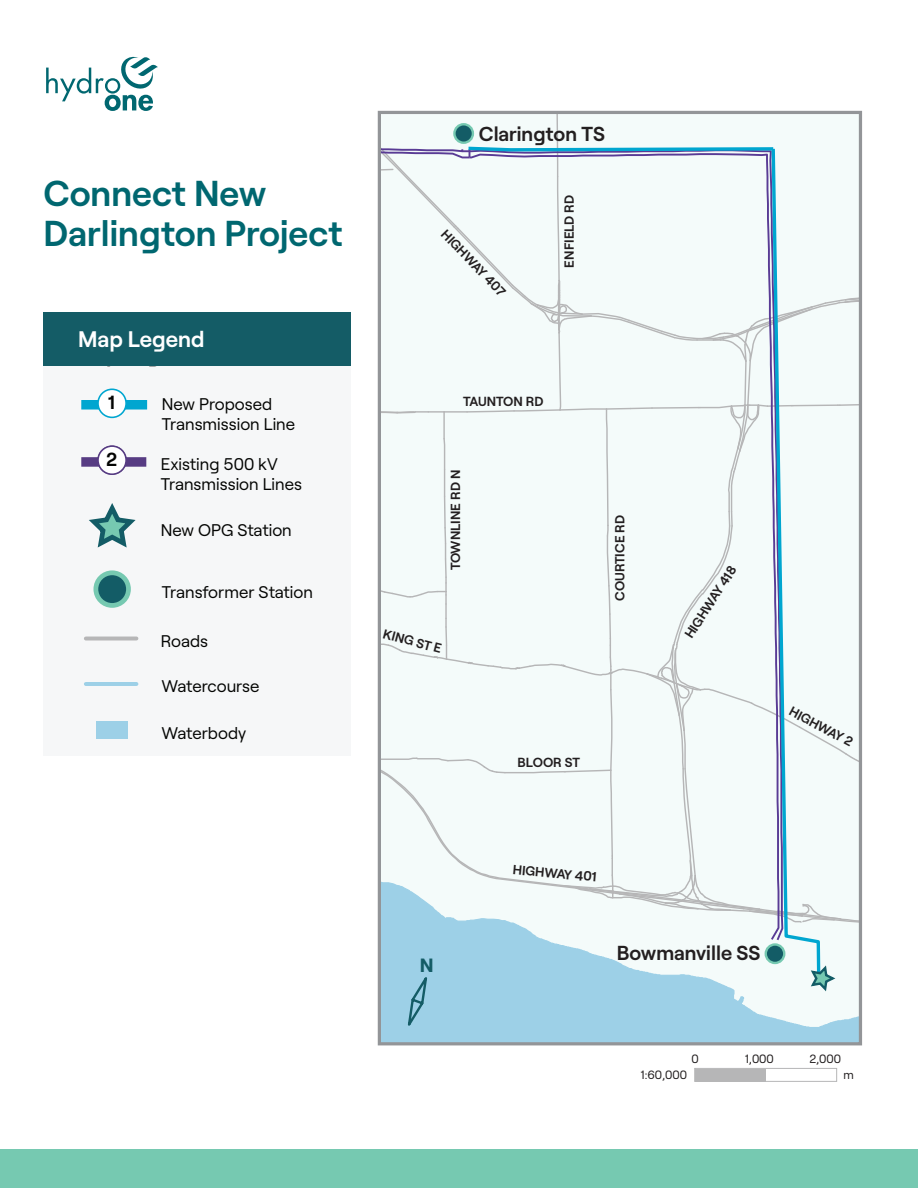
<style>
.page{position:relative;width:918px;height:1188px;background:#fff}
.page>*{position:absolute;margin:0;border:0;box-sizing:border-box;transform-origin:0 0}
.t1{font:600 36px/40.5px "Roobert";color:#006770}
.t2{font:600 22.5px "Roobert";color:#fff}
.t3{font:600 20.25px "Roobert";color:#231f20}
.t4{font:700 19.2px "Roobert";color:#145c66}
.t5{font:600 19.05px "Roobert";color:#040503}
.t6{font:16.95px/20.1px "Roobert";color:#040503}
.t7{font:600 13.2px "Roobert";color:#231f20}
.t8{font:12px "Roobert";color:#231f20}
</style>
<div class="page">
<svg style="left:46px;top:57px;width:112px;height:54px"></svg>
<div style="left:0;top:1149px;width:918px;height:39px;background:#76c9b1"></div>
<svg style="left:382px;top:924px;width:476px;height:117px"></svg>
<svg style="left:460px;top:924px;width:310px;height:18px"></svg>
<svg style="left:770px;top:924px;width:52px;height:60px"></svg>
<div style="left:382px;top:115px;width:476px;height:809px;background:#f4fbfa"></div>
<svg style="left:454px;top:124px;width:19px;height:19px"></svg>
<div style="left:453px;top:123px;width:21px;height:21px;border:2px solid #76c9b1;border-radius:50%"></div>
<div style="left:766px;top:945px;width:18px;height:18px;background:#135c66;border-radius:50%"></div>
<div style="left:765px;top:943px;width:20px;height:21px;border:2px solid #76c9b1;border-radius:50%"></div>
<svg style="left:809px;top:963px;width:27px;height:31px"></svg>
<div style="left:378px;top:111px;width:484px;height:934px;border:3px solid #939598"></div>
<div style="left:694px;top:1068px;width:143px;height:14px;border:1px solid #b6b6b7"></div>
<div style="left:695px;top:1069px;width:70px;height:13px;background:#b6b6b7"></div>
<div style="left:44px;top:323px;width:307px;height:432px;background:#f6f7f8"></div>
<div style="left:81px;top:457px;width:65px;height:10px;background:#573c83"></div>
<div style="left:81px;top:400px;width:66px;height:10px;background:#00a6d0"></div>
<svg style="left:97px;top:446px;width:30px;height:29px"></svg>
<div style="left:98px;top:446px;width:28px;height:28px;background:#fff;border-radius:50%"></div>
<div style="left:97px;top:445px;width:30px;height:30px;border:2px solid #573c83;border-radius:50%"></div>
<div style="left:98px;top:389px;width:28px;height:28px;background:#fff;border-radius:50%"></div>
<div style="left:97px;top:389px;width:30px;height:29px;border:2px solid #00a6d0;border-radius:50%"></div>
<div style="left:96px;top:721px;width:32px;height:18px;background:#9dd0e7"></div>
<svg style="left:89px;top:503px;width:47px;height:45px"></svg>
<hr style="left:86px;top:637px;width:50px;height:3px;background:#b6b6b7">
<hr style="left:86px;top:682px;width:50px;height:4px;background:#9dd0e7">
<div style="left:96px;top:573px;width:32px;height:32px;background:#135c66;border-radius:50%"></div>
<div style="left:93px;top:570px;width:38px;height:38px;border:5px solid #76c9b1;border-radius:50%"></div>
<div style="left:44px;top:313px;width:307px;height:53px;background:#145c66"></div>
<svg style="left:405px;top:967px;width:25px;height:69px;background:#88bfd4"></svg>
<p class="t1" style="left:44px;top:170px;width:301px">Connect New<br>Darlington Project</p>
<p class="t2" style="left:78px;top:322px;width:128px">Map Legend</p>
<p class="t5" style="left:108px;top:388px;width:9px">1</p>
<p class="t5" style="left:106px;top:444px;width:12px">2</p>
<p class="t6" style="left:162px;top:393px;width:135px">New Proposed<br>Transmission Line</p>
<p class="t6" style="left:161px;top:453px;width:143px">Existing 500 kV<br>Transmission Lines</p>
<p class="t6" style="left:161px;top:519px;width:133px">New OPG Station</p>
<p class="t6" style="left:162px;top:580px;width:153px">Transformer Station</p>
<p class="t6" style="left:161px;top:630px;width:49px">Roads</p>
<p class="t6" style="left:162px;top:675px;width:99px">Watercourse</p>
<p class="t6" style="left:162px;top:721px;width:86px">Waterbody</p>
<p class="t3" style="left:479px;top:119px;width:127px">Clarington TS</p>
<p class="t7" style="left:451px;top:224px;width:88px;rotate:46deg">HIGHWAY 407</p>
<p class="t7" style="left:559px;top:268px;width:74px;rotate:-90deg">ENFIELD RD</p>
<p class="t7" style="left:463px;top:391px;width:82px">TAUNTON RD</p>
<p class="t7" style="left:445px;top:570px;width:102px;rotate:-90deg">TOWNLINE RD N</p>
<p class="t7" style="left:386px;top:623px;width:62px;rotate:15deg">KING ST E</p>
<p class="t7" style="left:610px;top:601px;width:87px;rotate:-90deg">COURTICE RD</p>
<p class="t7" style="left:518px;top:753px;width:64px">BLOOR ST</p>
<p class="t7" style="left:679px;top:631px;width:85px;rotate:-57deg">HIGHWAY 418</p>
<p class="t7" style="left:795px;top:701px;width:71px;rotate:28deg">HIGHWAY 2</p>
<p class="t4" style="left:420px;top:950px;width:15px">N</p>
<p class="t7" style="left:514px;top:859px;width:86px;rotate:5deg">HIGHWAY 401</p>
<p class="t3" style="left:617px;top:937px;width:145px">Bowmanville SS</p>
<p class="t8" style="left:691px;top:1050px;width:9px">0</p>
<p class="t8" style="left:745px;top:1050px;width:31px">1,000</p>
<p class="t8" style="left:810px;top:1050px;width:33px">2,000</p>
<p class="t8" style="left:641px;top:1066px;width:48px">1:60,000</p>
<p class="t8" style="left:843px;top:1066px;width:12px">m</p>
</div>
